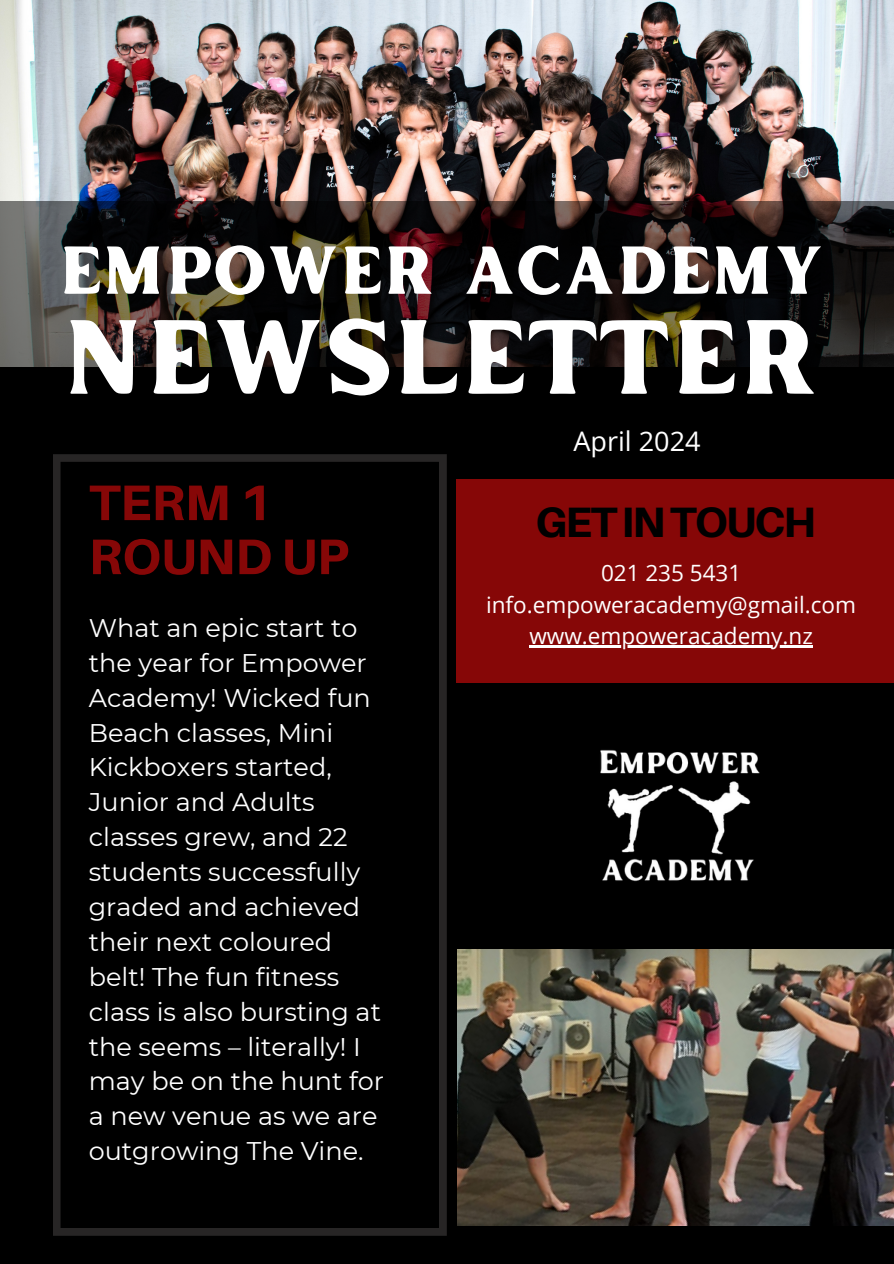
<style>
.page{position:relative;width:894px;height:1264px;background:#fff}
.page>*{position:absolute;margin:0;border:0;box-sizing:border-box;transform-origin:0 0}
.t1{font:105px "Inlander Smooth";color:#fff}
.t2{font:67.5px "Inlander Smooth";color:#fff}
.t3{font:800 49.95px/54px "Aileron";color:#860707}
.t4{font:800 42.45px "Aileron";letter-spacing:-.04em;color:#000}
.t5{font:27px "Open Sans";color:#fff}
.t6{font:25.5px/34.8px "Montserrat";color:#fff}
.t7{font:22.5px "Open Sans";color:#fff}
</style>
<div class="page">
<div style="left:0;top:0;width:893px;height:1263px;background:#000"></div>
<div style="left:455px;top:479px;width:438px;height:204px;background:#860707"></div>
<img style="left:600px;top:749px;width:160px;height:133px">
<img style="left:0;top:0;width:893px;height:201px">
<svg style="left:0;top:201px;width:893px;height:268px"></svg>
<svg style="left:53px;top:454px;width:393px;height:781px"></svg>
<img style="left:457px;top:950px;width:436px;height:275px">
<hr style="left:529px;top:645px;width:283px;height:2px;background:#fff">
<h5 class="t2" style="left:58px;top:222px;width:766px">EMPOWER ACADEMY</h5>
<h4 class="t1" style="left:63px;top:281px;width:757px">NEWSLETTER</h4>
<h1 class="t3" style="left:89px;top:474px;width:261px">TERM 1<br>ROUND UP</h1>
<h5 class="t6" style="left:89px;top:610px;width:297px">What an epic start to the year for Empower<br>Academy! Wicked fun<br>Beach classes, Mini<br>Kickboxers started,<br>Junior and Adults classes grew, and 22 students successfully graded and achieved their next coloured belt! The fun fitness class is also bursting at the seems – literally! I may be on the hunt for a new venue as we are outgrowing The Vine.</h5>
<p class="t5" style="left:573px;top:422px;width:128px">April 2024</p>
<p class="t4" style="left:535px;top:496px;width:282px">GETINTOUCH</p>
<p class="t7" style="left:601px;top:557px;width:142px">021 235 5431</p>
<p class="t7" style="left:486px;top:589px;width:371px">info.empoweracademy@gmail.com</p>
<p class="t7" style="left:529px;top:620px;width:285px">www.empoweracademy.nz</p>
</div>
